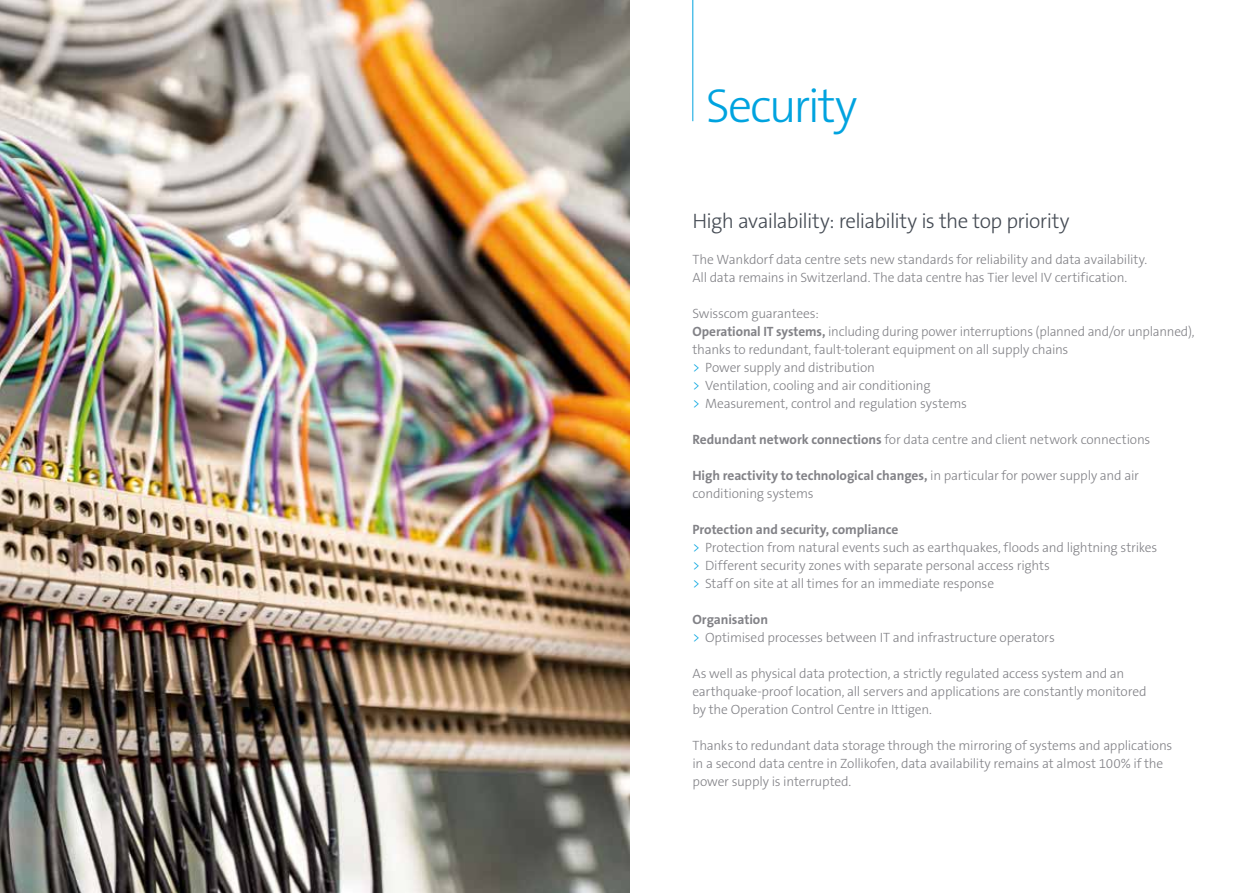
<style>
.page{position:relative;width:1259px;height:893px;background:#fff}
.page>*{position:absolute;margin:0;border:0;box-sizing:border-box;transform-origin:0 0}
.t1{font:300 48px "The Sans B W3";letter-spacing:-.045em;color:#00a3df}
.t2{font:300 21px "The Sans B W3";letter-spacing:-.03em;color:#454b54}
.t3{font:300 13.5px/18px "The Sans B W3";letter-spacing:-.015em;color:#828287}
.t4{font:700 13.5px "The Sans B W7";letter-spacing:-.005em;color:#828287}
.s1{font-family:"The Sans B W7";font-weight:700}
.s2{color:#00a3df}
.s3{font-family:"The Sans B W3";font-weight:300}
</style>
<div class="page">
<img style="left:0;top:0;width:629px;height:893px">
<hr style="left:692px;top:0;width:1px;height:121px;background:#00a3df">
<h1 class="t1" style="left:706px;top:75px;width:153px">Security</h1>
<h2 class="t2" style="left:692px;top:208px;width:378px">High availability: reliability is the top priority</h2>
<p class="t3" style="left:692px;top:251px;width:456px">The Wankdorf data centre sets new standards for reliability and data availability.<br>All data remains in Switzerland. The data centre has Tier level IV certification.</p>
<p class="t3" style="left:692px;top:305px;width:503px">Swisscom guarantees:<br><span class="s1">Operational IT systems,</span> including during power interruptions (planned and/or unplanned), thanks to redundant, fault-tolerant equipment on all supply chains<br><span class="s2">&gt;</span> Power supply and distribution<br><span class="s2">&gt;</span> Ventilation, cooling and air conditioning<br><span class="s2">&gt;</span> Measurement, control and regulation systems</p>
<p class="t3" style="left:692px;top:431px;width:459px"><span class="s1">Redundant network connections</span> for data centre and client network connections</p>
<p class="t4" style="left:692px;top:467px;width:448px">High reactivity to technological changes, <span class="s3">in particular for power supply and air</span></p>
<p class="t3" style="left:692px;top:485px;width:123px">conditioning systems</p>
<p class="t4" style="left:692px;top:521px;width:207px">Protection and security, compliance</p>
<p class="t3" style="left:692px;top:539px;width:466px"><span class="s2">&gt;</span> Protection from natural events such as earthquakes, floods and lightning strikes <span class="s2">&gt;</span> Different security zones with separate personal access rights<br><span class="s2">&gt;</span> Staff on site at all times for an immediate response</p>
<p class="t4" style="left:692px;top:611px;width:77px">Organisation</p>
<p class="t3" style="left:692px;top:629px;width:364px"><span class="s2">&gt;</span> Optimised processes between IT and infrastructure operators</p>
<p class="t3" style="left:692px;top:665px;width:456px">As well as physical data protection, a strictly regulated access system and an earthquake-proof location, all servers and applications are constantly monitored by the Operation Control Centre in Ittigen.</p>
<p class="t3" style="left:692px;top:737px;width:481px">Thanks to redundant data storage through the mirroring of systems and applications in a second data centre in Zollikofen, data availability remains at almost 100% if the power supply is interrupted.</p>
</div>
